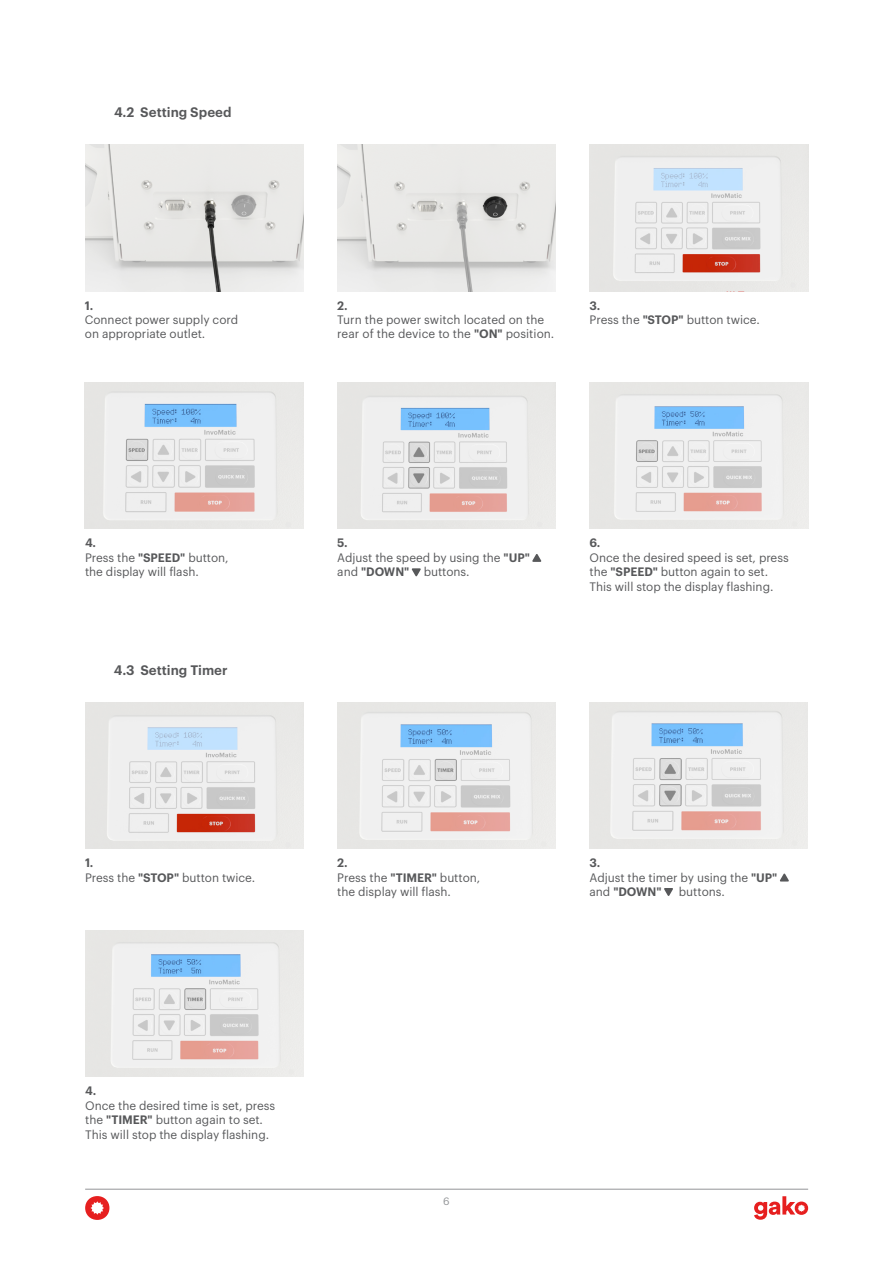
<style>
.page{position:relative;width:893px;height:1263px;background:#fff}
.page>*{position:absolute;margin:0;border:0;box-sizing:border-box;transform-origin:0 0}
.Normal_Type_solid{font:600 13.5px "Graphik LCG";color:#57585a}
.Normal_Type_solid-2{font:12px "Graphik LCG";letter-spacing:-.005em;color:#57585a}
.Normal_Type_solid-3{font:600 12px "Graphik LCG";color:#57585a}
.t1{font:10.5px "Graphik";color:#939598}
.s1{font-weight:600}
.s2{font-weight:400}
</style>
<div class="page">
<hr style="left:85px;top:1189px;width:723px;height:1px;background:#939598">
<svg style="left:754px;top:1196px;width:54px;height:24px"></svg>
<svg style="left:85px;top:1196px;width:24px;height:24px"></svg>
<img style="left:85px;top:145px;width:219px;height:146px">
<img style="left:590px;top:145px;width:218px;height:146px">
<img style="left:85px;top:702px;width:219px;height:147px">
<img style="left:85px;top:382px;width:219px;height:147px">
<img style="left:337px;top:702px;width:219px;height:147px">
<svg style="left:532px;top:554px;width:9px;height:8px"></svg>
<svg style="left:412px;top:568px;width:9px;height:8px"></svg>
<svg style="left:780px;top:873px;width:9px;height:8px"></svg>
<svg style="left:664px;top:888px;width:9px;height:8px"></svg>
<img style="left:590px;top:702px;width:218px;height:147px">
<img style="left:337px;top:145px;width:219px;height:146px">
<img style="left:85px;top:930px;width:219px;height:147px">
<img style="left:337px;top:382px;width:219px;height:147px">
<img style="left:590px;top:382px;width:218px;height:147px">
<p class="Normal_Type_solid" style="left:114px;top:102px;width:119px">4.2 Setting Speed</p>
<p class="Normal_Type_solid-3" style="left:85px;top:296px;width:10px">1.</p>
<p class="Normal_Type_solid-2" style="left:85px;top:311px;width:155px">Connect power supply cord</p>
<p class="Normal_Type_solid-2" style="left:85px;top:325px;width:122px">on appropriate outlet.</p>
<p class="Normal_Type_solid-3" style="left:337px;top:296px;width:12px">2.</p>
<p class="Normal_Type_solid-2" style="left:337px;top:311px;width:208px">Turn the power switch located on the</p>
<p class="Normal_Type_solid-2" style="left:337px;top:325px;width:219px">rear of the device to the <span class="s1">"ON"</span> position.</p>
<p class="Normal_Type_solid-3" style="left:590px;top:296px;width:12px">3.</p>
<p class="Normal_Type_solid-2" style="left:590px;top:311px;width:172px">Press the <span class="s1">"STOP"</span> button twice.</p>
<p class="Normal_Type_solid-3" style="left:85px;top:534px;width:13px">4.</p>
<p class="Normal_Type_solid-2" style="left:85px;top:548px;width:145px">Press the <span class="s1">"SPEED"</span> button,</p>
<p class="Normal_Type_solid-2" style="left:85px;top:563px;width:115px">the display will flash.</p>
<p class="Normal_Type_solid" style="left:114px;top:660px;width:115px">4.3 Setting Timer</p>
<p class="Normal_Type_solid-3" style="left:85px;top:853px;width:10px">1.</p>
<p class="Normal_Type_solid-2" style="left:85px;top:868px;width:172px">Press the <span class="s1">"STOP"</span> button twice.</p>
<p class="Normal_Type_solid-3" style="left:337px;top:534px;width:12px">5.</p>
<p class="Normal_Type_solid-2" style="left:337px;top:548px;width:194px">Adjust the speed by using the <span class="s1">"UP"</span></p>
<p class="Normal_Type_solid-2" style="left:337px;top:563px;width:134px">and <span class="s1">"DOWN"</span> buttons.</p>
<p class="Normal_Type_solid-3" style="left:590px;top:534px;width:12px">6.</p>
<p class="Normal_Type_solid-2" style="left:590px;top:548px;width:201px">Once the desired speed is set, press</p>
<p class="Normal_Type_solid-2" style="left:590px;top:563px;width:180px">the <span class="s1">"SPEED"</span> button again to set.</p>
<p class="Normal_Type_solid-2" style="left:590px;top:577px;width:185px">This will stop the display flashing.</p>
<p class="Normal_Type_solid-3" style="left:337px;top:853px;width:12px">2.</p>
<p class="Normal_Type_solid-2" style="left:337px;top:868px;width:144px">Press the <span class="s1">"TIMER"</span> button,</p>
<p class="Normal_Type_solid-2" style="left:337px;top:882px;width:115px">the display will flash.</p>
<p class="Normal_Type_solid-3" style="left:590px;top:853px;width:12px">3.</p>
<p class="Normal_Type_solid-2" style="left:590px;top:868px;width:189px">Adjust the timer by using the <span class="s1">"UP"</span></p>
<p class="Normal_Type_solid-3" style="left:590px;top:882px;width:74px"><span class="s2">and</span> "DOWN"</p>
<p class="Normal_Type_solid-2" style="left:679px;top:882px;width:47px">buttons.</p>
<p class="Normal_Type_solid-3" style="left:85px;top:1082px;width:13px">4.</p>
<p class="Normal_Type_solid-2" style="left:85px;top:1096px;width:191px">Once the desired time is set, press</p>
<p class="Normal_Type_solid-2" style="left:85px;top:1111px;width:179px">the <span class="s1">"TIMER"</span> button again to set.</p>
<p class="Normal_Type_solid-2" style="left:85px;top:1125px;width:185px">This will stop the display flashing.</p>
<p class="t1" style="left:443px;top:1193px;width:8px">6</p>
</div>
